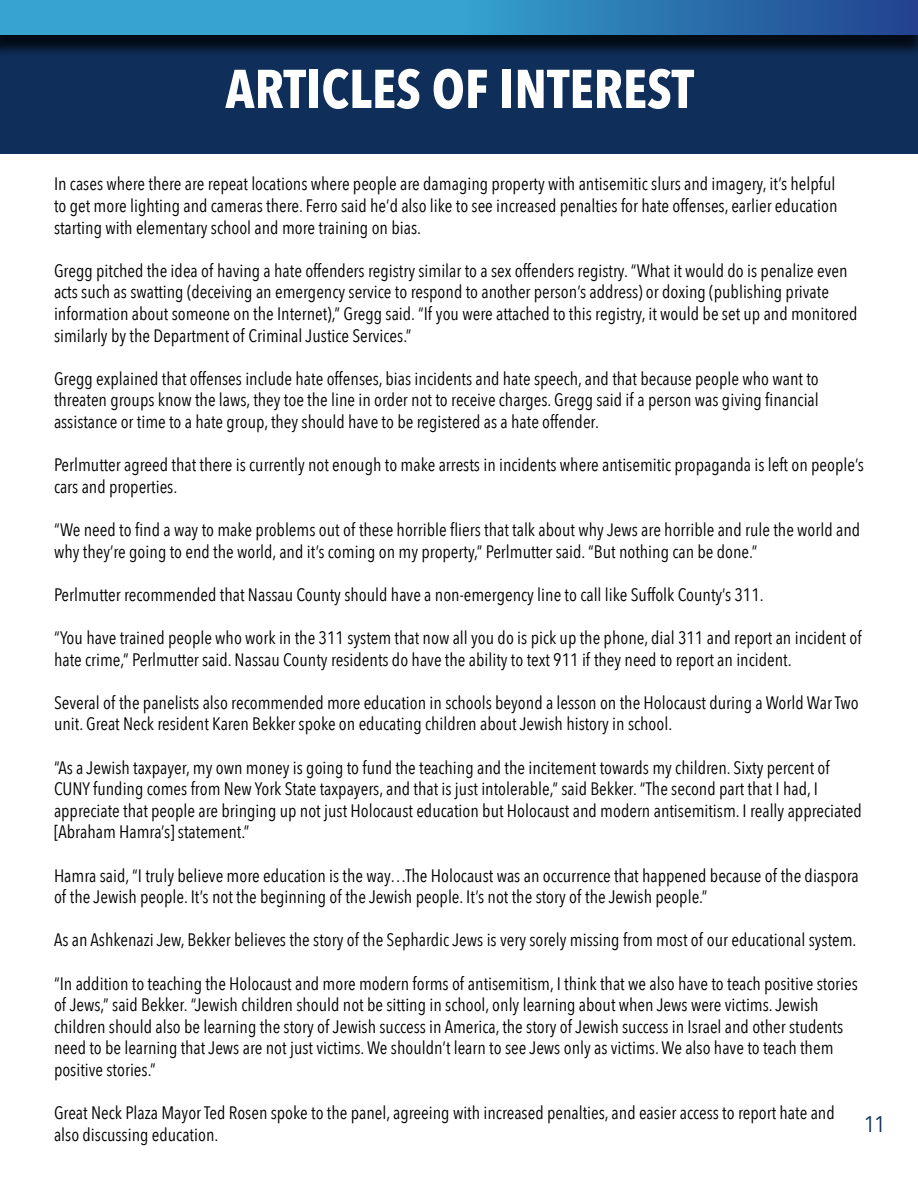
<style>
.page{position:relative;width:918px;height:1188px;background:#fff}
.page>*{position:absolute;margin:0;border:0;box-sizing:border-box;transform-origin:0 0}
.t1{font:700 54px "Avenir Next Condensed";color:#fff}
.t2{font:22.5px "Avenir Next Condensed";color:#0f2e59}
.t3{font:18px/21.6px "Avenir Next Condensed";color:#000}
</style>
<div class="page">
<div style="left:0;top:17px;width:918px;height:136px;background:#0f2e59"></div>
<div style="left:0;top:5px;width:918px;height:52px;background:#000;opacity:.75"></div>
<svg style="left:0;top:0;width:918px;height:35px;background:#2f8abe"></svg>
<h1 class="t1" style="left:225px;top:56px;width:470px">ARTICLES OF INTEREST</h1>
<p class="t3" style="left:54px;top:172px;width:785px;text-align:justify">In cases where there are repeat locations where people are damaging property with antisemitic slurs and imagery, it’s helpful to get more lighting and cameras there. Ferro said he’d also like to see increased penalties for hate offenses, earlier education starting with elementary school and more training on bias.</p>
<p class="t3" style="left:54px;top:259px;width:805px">Gregg pitched the idea of having a hate offenders registry similar to a sex offenders registry. “What it would do is penalize even acts such as swatting (deceiving an emergency service to respond to another person’s address) or doxing (publishing private information about someone on the Internet),” Gregg said. “If you were attached to this registry, it would be set up and monitored similarly by the Department of Criminal Justice Services.”</p>
<p class="t3" style="left:54px;top:367px;width:766px;text-align:justify">Gregg explained that offenses include hate offenses, bias incidents and hate speech, and that because people who want to threaten groups know the laws, they toe the line in order not to receive charges. Gregg said if a person was giving financial assistance or time to a hate group, they should have to be registered as a hate offender.</p>
<p class="t3" style="left:54px;top:453px;width:811px">Perlmutter agreed that there is currently not enough to make arrests in incidents where antisemitic propaganda is left on people’s cars and properties.</p>
<p class="t3" style="left:54px;top:518px;width:808px">“We need to find a way to make problems out of these horrible fliers that talk about why Jews are horrible and rule the world and why they’re going to end the world, and it’s coming on my property,” Perlmutter said. “But nothing can be done.”</p>
<p class="t3" style="left:54px;top:583px;width:711px">Perlmutter recommended that Nassau County should have a non-emergency line to call like Suffolk County’s 311.</p>
<p class="t3" style="left:54px;top:626px;width:809px">“You have trained people who work in the 311 system that now all you do is pick up the phone, dial 311 and report an incident of hate crime,” Perlmutter said. Nassau County residents do have the ability to text 911 if they need to report an incident.</p>
<p class="t3" style="left:54px;top:691px;width:806px">Several of the panelists also recommended more education in schools beyond a lesson on the Holocaust during a World War Two unit. Great Neck resident Karen Bekker spoke on educating children about Jewish history in school.</p>
<p class="t3" style="left:54px;top:756px;width:809px">“As a Jewish taxpayer, my own money is going to fund the teaching and the incitement towards my children. Sixty percent of CUNY funding comes from New York State taxpayers, and that is just intolerable,” said Bekker. “The second part that I had, I appreciate that people are bringing up not just Holocaust education but Holocaust and modern antisemitism. I really appreciated [Abraham Hamra’s] statement.”</p>
<p class="t3" style="left:54px;top:864px;width:806px">Hamra said, “I truly believe more education is the way…The Holocaust was an occurrence that happened because of the diaspora of the Jewish people. It’s not the beginning of the Jewish people. It’s not the story of the Jewish people.”</p>
<p class="t3" style="left:54px;top:928px;width:804px">As an Ashkenazi Jew, Bekker believes the story of the Sephardic Jews is very sorely missing from most of our educational system.</p>
<p class="t3" style="left:54px;top:972px;width:805px">“In addition to teaching the Holocaust and more modern forms of antisemitism, I think that we also have to teach positive stories of Jews,” said Bekker. “Jewish children should not be sitting in school, only learning about when Jews were victims. Jewish children should also be learning the story of Jewish success in America, the story of Jewish success in Israel and other students need to be learning that Jews are not just victims. We shouldn’t learn to see Jews only as victims. We also have to teach them positive stories.”</p>
<p class="t3" style="left:54px;top:1101px;width:782px">Great Neck Plaza Mayor Ted Rosen spoke to the panel, agreeing with increased penalties, and easier access to report hate and also discussing education.</p>
<p class="t2" style="left:864px;top:1105px;width:23px">11</p>
</div>
